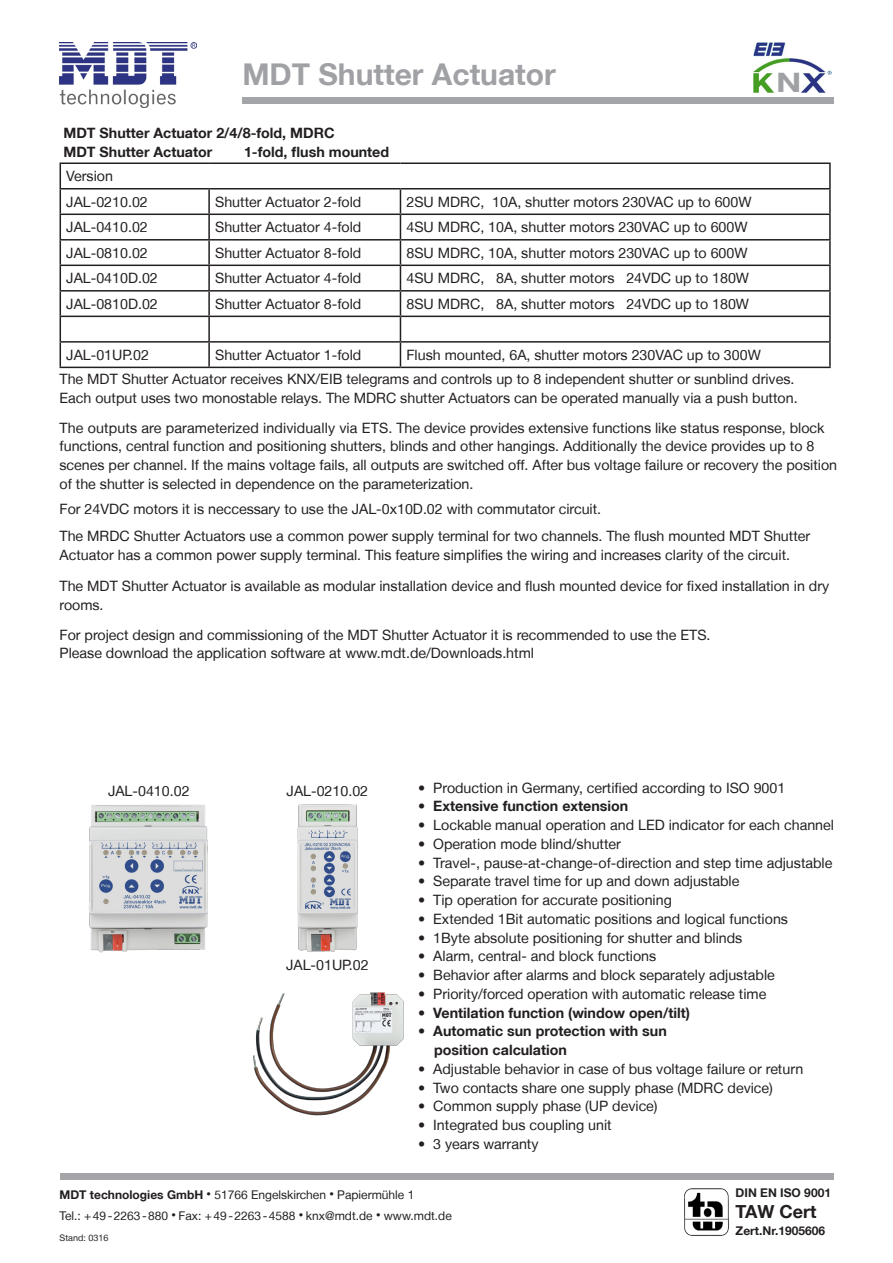
<style>
.page{position:relative;width:893px;height:1263px;background:#fff}
.page>*{position:absolute;margin:0;border:0;box-sizing:border-box;transform-origin:0 0}
.t1{font:700 30px "Helvetica Neue LT";color:#a0a1a5}
.t2{font:700 26.85px "Helvetica Neue LT";color:#a0a1a5;scale:1.28 1}
.t3{font:700 18px "Helvetica Neue LT";color:#231f20}
.td-data{font:14.25px/18.8px "Helvetica Neue LT";color:#231f20}
.t4{font:700 14.25px/18.8px "Helvetica Neue LT";color:#231f20}
.t5{font:12px/21px "Helvetica Neue LT";color:#231f20}
.t6{font:700 12px "Helvetica Neue LT";color:#231f20}
.t7{font:9px "Helvetica Neue LT";color:#231f20}
.s1{font-weight:700}
.s2{font-size:9px}
</style>
<div class="page">
<svg style="left:61px;top:189px;width:768px;height:178px"></svg>
<hr style="left:60px;top:162px;width:149px;height:2px;background:#231f20">
<hr style="left:209px;top:162px;width:191px;height:2px;background:#231f20">
<hr style="left:400px;top:162px;width:431px;height:2px;background:#231f20">
<hr style="left:829px;top:164px;width:2px;height:24px;background:#231f20">
<hr style="left:60px;top:188px;width:149px;height:1px;background:#231f20">
<hr style="left:209px;top:188px;width:191px;height:1px;background:#231f20">
<hr style="left:208px;top:189px;width:2px;height:25px;background:#231f20">
<hr style="left:400px;top:188px;width:431px;height:1px;background:#231f20">
<hr style="left:829px;top:189px;width:2px;height:25px;background:#231f20">
<hr style="left:60px;top:214px;width:149px;height:1px;background:#231f20">
<hr style="left:209px;top:214px;width:191px;height:1px;background:#231f20">
<hr style="left:208px;top:215px;width:2px;height:24px;background:#231f20">
<hr style="left:400px;top:214px;width:431px;height:1px;background:#231f20">
<hr style="left:829px;top:215px;width:2px;height:24px;background:#231f20">
<hr style="left:60px;top:239px;width:149px;height:2px;background:#231f20">
<hr style="left:209px;top:239px;width:191px;height:2px;background:#231f20">
<hr style="left:208px;top:241px;width:2px;height:24px;background:#231f20">
<hr style="left:400px;top:239px;width:431px;height:2px;background:#231f20">
<hr style="left:829px;top:241px;width:2px;height:24px;background:#231f20">
<hr style="left:60px;top:265px;width:149px;height:1px;background:#231f20">
<hr style="left:209px;top:265px;width:191px;height:1px;background:#231f20">
<hr style="left:208px;top:266px;width:2px;height:24px;background:#231f20">
<hr style="left:400px;top:265px;width:431px;height:1px;background:#231f20">
<hr style="left:829px;top:266px;width:2px;height:24px;background:#231f20">
<hr style="left:60px;top:290px;width:149px;height:2px;background:#231f20">
<hr style="left:209px;top:290px;width:191px;height:2px;background:#231f20">
<hr style="left:208px;top:292px;width:2px;height:24px;background:#231f20">
<hr style="left:400px;top:290px;width:431px;height:2px;background:#231f20">
<hr style="left:829px;top:292px;width:2px;height:24px;background:#231f20">
<hr style="left:60px;top:316px;width:149px;height:1px;background:#231f20">
<hr style="left:209px;top:316px;width:191px;height:1px;background:#231f20">
<hr style="left:208px;top:317px;width:2px;height:24px;background:#231f20">
<hr style="left:400px;top:316px;width:431px;height:1px;background:#231f20">
<hr style="left:829px;top:317px;width:2px;height:24px;background:#231f20">
<hr style="left:60px;top:341px;width:149px;height:2px;background:#231f20">
<svg style="left:60px;top:164px;width:1px;height:203px"></svg>
<hr style="left:209px;top:341px;width:191px;height:2px;background:#231f20">
<hr style="left:208px;top:343px;width:2px;height:24px;background:#231f20">
<hr style="left:400px;top:341px;width:431px;height:2px;background:#231f20">
<svg style="left:400px;top:189px;width:1px;height:178px"></svg>
<hr style="left:829px;top:343px;width:2px;height:24px;background:#231f20">
<hr style="left:60px;top:367px;width:149px;height:1px;background:#231f20">
<hr style="left:209px;top:367px;width:191px;height:1px;background:#231f20">
<hr style="left:400px;top:367px;width:431px;height:1px;background:#231f20">
<img style="left:88px;top:804px;width:120px;height:149px">
<img style="left:297px;top:804px;width:61px;height:148px">
<img style="left:253px;top:992px;width:151px;height:124px">
<div style="left:60px;top:1174px;width:773px;height:6px;background:#a4a5a9"></div>
<img style="left:685px;top:1188px;width:44px;height:48px">
<img style="left:60px;top:43px;width:137px;height:65px">
<div style="left:242px;top:98px;width:591px;height:6px;background:#a4a5a9"></div>
<img style="left:753px;top:43px;width:79px;height:50px">
<p class="t1" style="left:242px;top:56px;width:315px">MDT Shutter Actuator</p>
<p class="t4" style="left:63px;top:123px;width:273px">MDT Shutter Actuator 2/4/8-fold, MDRC<br>MDT Shutter Actuator</p>
<p class="t4" style="left:244px;top:142px;width:147px">1-fold, flush mounted</p>
<p class="t2" style="left:776px;top:66px;width:21px">N</p>
<p class="td-data" style="left:66px;top:166px;width:48px">Version</p>
<p class="td-data" style="left:66px;top:192px;width:83px">JAL-0210.02</p>
<p class="td-data" style="left:215px;top:192px;width:148px">Shutter Actuator 2-fold</p>
<p class="td-data" style="left:406px;top:192px;width:347px">2SU MDRC, 10A, shutter motors 230VAC up to 600W</p>
<p class="td-data" style="left:66px;top:217px;width:83px">JAL-0410.02</p>
<p class="td-data" style="left:215px;top:217px;width:148px">Shutter Actuator 4-fold</p>
<p class="td-data" style="left:406px;top:217px;width:343px">4SU MDRC, 10A, shutter motors 230VAC up to 600W</p>
<p class="td-data" style="left:66px;top:243px;width:83px">JAL-0810.02</p>
<p class="td-data" style="left:215px;top:243px;width:148px">Shutter Actuator 8-fold</p>
<p class="td-data" style="left:406px;top:243px;width:343px">8SU MDRC, 10A, shutter motors 230VAC up to 600W</p>
<p class="td-data" style="left:66px;top:268px;width:93px">JAL-0410D.02</p>
<p class="td-data" style="left:215px;top:268px;width:148px">Shutter Actuator 4-fold</p>
<p class="td-data" style="left:406px;top:268px;width:344px">4SU MDRC, 8A, shutter motors 24VDC up to 180W</p>
<p class="td-data" style="left:66px;top:294px;width:93px">JAL-0810D.02</p>
<p class="td-data" style="left:215px;top:294px;width:148px">Shutter Actuator 8-fold</p>
<p class="td-data" style="left:406px;top:294px;width:344px">8SU MDRC, 8A, shutter motors 24VDC up to 180W</p>
<p class="td-data" style="left:66px;top:345px;width:84px">JAL-01UP.02</p>
<p class="td-data" style="left:215px;top:345px;width:148px">Shutter Actuator 1-fold</p>
<p class="td-data" style="left:406px;top:345px;width:356px">Flush mounted, 6A, shutter motors 230VAC up to 300W</p>
<p class="td-data" style="left:60px;top:370px;width:740px">The MDT Shutter Actuator receives KNX/EIB telegrams and controls up to 8 independent shutter or sunblind drives.<br>Each output uses two monostable relays. The MDRC shutter Actuators can be operated manually via a push button.</p>
<p class="td-data" style="left:60px;top:418px;width:779px">The outputs are parameterized individually via ETS. The device provides extensive functions like status response, block functions, central function and positioning shutters, blinds and other hangings. Additionally the device provides up to 8 scenes per channel. If the mains voltage fails, all outputs are switched off. After bus voltage failure or recovery the position of the shutter is selected in dependence on the parameterization.</p>
<p class="td-data" style="left:60px;top:499px;width:543px">For 24VDC motors it is neccessary to use the JAL-0x10D.02 with commutator circuit.</p>
<p class="td-data" style="left:60px;top:526px;width:752px">The MRDC Shutter Actuators use a common power supply terminal for two channels. The flush mounted MDT Shutter<br>Actuator has a common power supply terminal. This feature simplifies the wiring and increases clarity of the circuit.</p>
<p class="td-data" style="left:60px;top:577px;width:771px">The MDT Shutter Actuator is available as modular installation device and flush mounted device for fixed installation in dry rooms.</p>
<p class="td-data" style="left:60px;top:625px;width:652px">For project design and commissioning of the MDT Shutter Actuator it is recommended to use the ETS.<br>Please download the application software at www.mdt.de/Downloads.html</p>
<p class="td-data" style="left:418px;top:778px;width:369px">• Production in Germany, certified according to ISO 9001</p>
<p class="t4" style="left:418px;top:797px;width:212px">• Extensive function extension</p>
<p class="td-data" style="left:418px;top:815px;width:417px">• Lockable manual operation and LED indicator for each channel</p>
<p class="td-data" style="left:418px;top:834px;width:204px">• Operation mode blind/shutter</p>
<p class="td-data" style="left:418px;top:853px;width:416px">• Travel-, pause-at-change-of-direction and step time adjustable</p>
<p class="td-data" style="left:418px;top:872px;width:323px">• Separate travel time for up and down adjustable</p>
<p class="td-data" style="left:418px;top:890px;width:255px">• Tip operation for accurate positioning</p>
<p class="td-data" style="left:418px;top:909px;width:371px">• Extended 1Bit automatic positions and logical functions</p>
<p class="td-data" style="left:418px;top:928px;width:326px">• 1Byte absolute positioning for shutter and blinds</p>
<p class="td-data" style="left:418px;top:947px;width:240px">• Alarm, central- and block functions</p>
<p class="td-data" style="left:418px;top:965px;width:358px">• Behavior after alarms and block separately adjustable</p>
<p class="td-data" style="left:418px;top:984px;width:350px">• Priority/forced operation with automatic release time</p>
<p class="t4" style="left:418px;top:1003px;width:273px">• Ventilation function (window open/tilt)</p>
<p class="t4" style="left:418px;top:1022px;width:250px">• Automatic sun protection with sun</p>
<p class="t4" style="left:434px;top:1040px;width:134px">position calculation</p>
<p class="td-data" style="left:418px;top:1059px;width:387px">• Adjustable behavior in case of bus voltage failure or return</p>
<p class="td-data" style="left:418px;top:1078px;width:356px">• Two contacts share one supply phase (MDRC device)</p>
<p class="td-data" style="left:418px;top:1097px;width:241px">• Common supply phase (UP device)</p>
<p class="td-data" style="left:418px;top:1115px;width:195px">• Integrated bus coupling unit</p>
<p class="td-data" style="left:418px;top:1134px;width:122px">• 3 years warranty</p>
<p class="t5" style="left:60px;top:1183px;width:394px"><span class="s1">MDT technologies GmbH</span> <span class="s2">•</span> 51766 Engelskirchen <span class="s2">•</span> Papiermühle 1<br>Tel.: +49-2263-880 <span class="s2">•</span> Fax: +49-2263-4588 <span class="s2">•</span> knx@mdt.de <span class="s2">•</span> www.mdt.de</p>
<p class="t7" style="left:60px;top:1232px;width:50px">Stand: 0316</p>
<p class="td-data" style="left:108px;top:781px;width:83px">JAL-0410.02</p>
<p class="td-data" style="left:287px;top:781px;width:83px">JAL-0210.02</p>
<p class="td-data" style="left:286px;top:956px;width:84px">JAL-01UP.02</p>
<p class="t6" style="left:736px;top:1185px;width:97px">DIN EN ISO 9001</p>
<p class="t3" style="left:736px;top:1200px;width:82px">TAW Cert</p>
<p class="t6" style="left:736px;top:1223px;width:91px">Zert.Nr.1905606</p>
</div>
